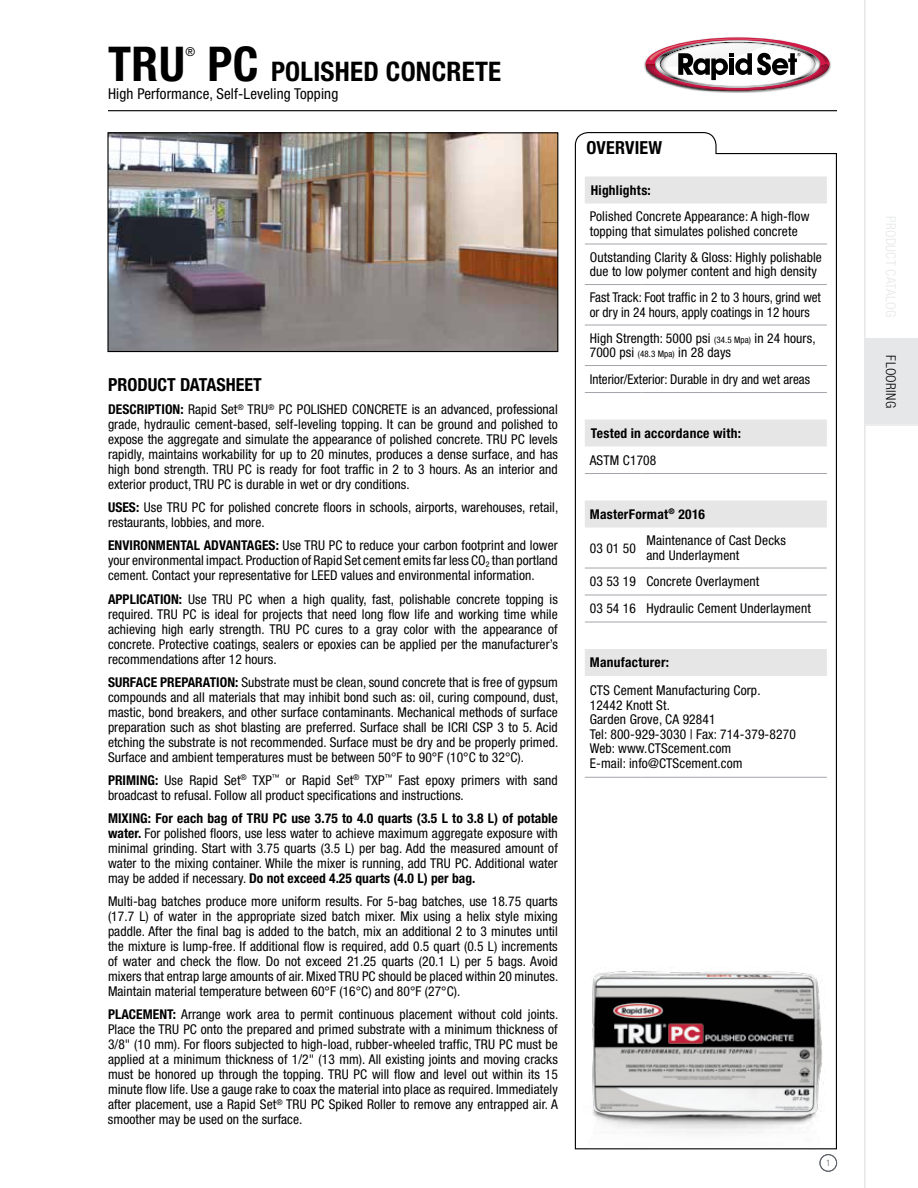
<style>
.page{position:relative;width:918px;height:1188px;background:#fff}
.page>*{position:absolute;margin:0;border:0;box-sizing:border-box;transform-origin:0 0}
.t1{font:700 condensed 48px "Helvetica Neue LT Std";color:#000}
.t2{font:700 condensed 27px "Helvetica Neue LT Std";letter-spacing:.01em;color:#000}
.t3{font:700 condensed 18px "Helvetica Neue LT Std";color:#000}
.t4{font:condensed 15px "Helvetica Neue LT Std";letter-spacing:.01em;color:#000}
.t5{font:condensed 13.5px/15px "Helvetica Neue LT Std";letter-spacing:.005em;color:#000}
.t6{font:700 condensed 13.5px "Helvetica Neue LT Std";letter-spacing:.02em;color:#000}
.t7{font:300 condensed 13.5px "Helvetica Neue LT Std";letter-spacing:.03em;color:#000}
.t8{font:condensed 12.3px "Helvetica Neue LT Std";color:#000}
.t9{font:300 condensed 9px "Helvetica Neue LT Std";color:#5f636a}
.s1{font-size:48px}
.s2{font-weight:700}
.s3{font-size:9px}
</style>
<div class="page">
<hr style="left:108px;top:110px;width:729px;height:1px;background:#000">
<svg style="left:574px;top:132px;width:263px;height:1018px"></svg>
<img style="left:576px;top:898px;width:260px;height:251px">
<img style="left:109px;top:134px;width:447px;height:216px">
<div style="left:107px;top:132px;width:451px;height:220px;border:1px solid #000"></div>
<img style="left:644px;top:59px;width:187px;height:34px">
<svg style="left:646px;top:37px;width:184px;height:54px"></svg>
<div style="left:820px;top:1154px;width:17px;height:18px;border:1px solid #5f636a;border-radius:50%"></div>
<svg style="left:864px;top:0;width:54px;height:339px"></svg>
<div style="left:864px;top:339px;width:54px;height:85px;background:#e6e7e8"></div>
<svg style="left:864px;top:424px;width:54px;height:764px"></svg>
<svg style="left:585px;top:177px;width:242px;height:499px"></svg>
<hr style="left:585px;top:777px;width:57px;height:1px;background:#a2a5aa">
<hr style="left:642px;top:777px;width:185px;height:1px;background:#a2a5aa">
<hr style="left:585px;top:244px;width:57px;height:1px;background:#a2a5aa">
<hr style="left:642px;top:244px;width:185px;height:1px;background:#a2a5aa">
<hr style="left:585px;top:284px;width:57px;height:1px;background:#a2a5aa">
<hr style="left:642px;top:284px;width:185px;height:1px;background:#a2a5aa">
<hr style="left:585px;top:325px;width:57px;height:1px;background:#a2a5aa">
<hr style="left:642px;top:325px;width:185px;height:1px;background:#a2a5aa">
<hr style="left:585px;top:365px;width:57px;height:1px;background:#a2a5aa">
<hr style="left:642px;top:365px;width:185px;height:1px;background:#a2a5aa">
<hr style="left:585px;top:473px;width:57px;height:1px;background:#a2a5aa">
<hr style="left:642px;top:473px;width:185px;height:1px;background:#a2a5aa">
<hr style="left:585px;top:568px;width:57px;height:1px;background:#a2a5aa">
<hr style="left:642px;top:568px;width:185px;height:1px;background:#a2a5aa">
<hr style="left:585px;top:595px;width:57px;height:1px;background:#a2a5aa">
<hr style="left:642px;top:595px;width:185px;height:1px;background:#a2a5aa">
<hr style="left:585px;top:392px;width:57px;height:1px;background:#a2a5aa">
<hr style="left:642px;top:392px;width:185px;height:1px;background:#a2a5aa">
<hr style="left:585px;top:622px;width:57px;height:1px;background:#a2a5aa">
<hr style="left:642px;top:622px;width:185px;height:1px;background:#a2a5aa">
<h1 class="t1" style="left:108px;top:35px;width:78px">TRU</h1>
<p class="t8" style="left:185px;top:44px;width:11px">®</p>
<h2 class="t2" style="left:207px;top:55px;width:295px"><span class="s1">PC</span> POLISHED CONCRETE</h2>
<p class="t4" style="left:108px;top:85px;width:232px">High Performance, Self-Leveling Topping</p>
<h3 class="t3" style="left:108px;top:374px;width:155px">PRODUCT DATASHEET</h3>
<p class="t5" style="left:108px;top:402px;width:451px;text-align:justify"><span class="s2">DESCRIPTION:</span> Rapid Set<sup>®</sup> TRU<sup>®</sup> PC POLISHED CONCRETE is an advanced, professional grade, hydraulic cement-based, self-leveling topping. It can be ground and polished to expose the aggregate and simulate the appearance of polished concrete. TRU PC levels rapidly, maintains workability for up to 20 minutes, produces a dense surface, and has high bond strength. TRU PC is ready for foot traffic in 2 to 3 hours. As an interior and exterior product, TRU PC is durable in wet or dry conditions.</p>
<p class="t5" style="left:108px;top:500px;width:452px"><span class="s2">USES:</span> Use TRU PC for polished concrete floors in schools, airports, warehouses, retail, restaurants, lobbies, and more.</p>
<p class="t5" style="left:108px;top:538px;width:451px;text-align:justify"><span class="s2">ENVIRONMENTAL ADVANTAGES:</span> Use TRU PC to reduce your carbon footprint and lower your environmental impact. Production of Rapid Set cement emits far less CO<sub>2</sub> than portland cement. Contact your representative for LEED values and environmental information.</p>
<p class="t5" style="left:108px;top:591px;width:451px;text-align:justify"><span class="s2">APPLICATION:</span> Use TRU PC when a high quality, fast, polishable concrete topping is required. TRU PC is ideal for projects that need long flow life and working time while achieving high early strength. TRU PC cures to a gray color with the appearance of concrete. Protective coatings, sealers or epoxies can be applied per the manufacturer’s recommendations after 12 hours.</p>
<p class="t5" style="left:108px;top:674px;width:452px;text-align:justify"><span class="s2">SURFACE PREPARATION:</span> Substrate must be clean, sound concrete that is free of gypsum compounds and all materials that may inhibit bond such as: oil, curing compound, dust, mastic, bond breakers, and other surface contaminants. Mechanical methods of surface preparation such as shot blasting are preferred. Surface shall be ICRI CSP 3 to 5. Acid etching the substrate is not recommended. Surface must be dry and be properly primed.<br>Surface and ambient temperatures must be between 50°F to 90°F (10°C to 32°C).</p>
<p class="t5" style="left:108px;top:772px;width:451px"><span class="s2">PRIMING:</span> Use Rapid Set<sup>®</sup> TXP<sup>™</sup> or Rapid Set<sup>®</sup> TXP<sup>™</sup> Fast epoxy primers with sand broadcast to refusal. Follow all product specifications and instructions.</p>
<p class="t5" style="left:108px;top:811px;width:451px;text-align:justify"><span class="s2">MIXING: For each bag of TRU PC use 3.75 to 4.0 quarts (3.5 L to 3.8 L) of potable water.</span> For polished floors, use less water to achieve maximum aggregate exposure with minimal grinding. Start with 3.75 quarts (3.5 L) per bag. Add the measured amount of water to the mixing container. While the mixer is running, add TRU PC. Additional water may be added if necessary. <span class="s2">Do not exceed 4.25 quarts (4.0 L) per bag.</span></p>
<p class="t5" style="left:108px;top:894px;width:452px;text-align:justify">Multi-bag batches produce more uniform results. For 5-bag batches, use 18.75 quarts (17.7 L) of water in the appropriate sized batch mixer. Mix using a helix style mixing paddle. After the final bag is added to the batch, mix an additional 2 to 3 minutes until the mixture is lump-free. If additional flow is required, add 0.5 quart (0.5 L) increments of water and check the flow. Do not exceed 21.25 quarts (20.1 L) per 5 bags. Avoid mixers that entrap large amounts of air. Mixed TRU PC should be placed within 20 minutes.<br>Maintain material temperature between 60°F (16°C) and 80°F (27°C).</p>
<p class="t5" style="left:108px;top:1007px;width:452px;text-align:justify"><span class="s2">PLACEMENT:</span> Arrange work area to permit continuous placement without cold joints.<br>Place the TRU PC onto the prepared and primed substrate with a minimum thickness of 3/8" (10 mm). For floors subjected to high-load, rubber-wheeled traffic, TRU PC must be applied at a minimum thickness of 1/2" (13 mm). All existing joints and moving cracks must be honored up through the topping. TRU PC will flow and level out within its 15 minute flow life. Use a gauge rake to coax the material into place as required. Immediately after placement, use a Rapid Set<sup>®</sup> TRU PC Spiked Roller to remove any entrapped air. A smoother may be used on the surface.</p>
<h3 class="t3" style="left:586px;top:136px;width:77px">OVERVIEW</h3>
<p class="t6" style="left:591px;top:182px;width:61px">Highlights:</p>
<p class="t5" style="left:590px;top:209px;width:221px;line-height:14.5px">Polished Concrete Appearance: A high-flow topping that simulates polished concrete</p>
<p class="t5" style="left:590px;top:250px;width:234px;line-height:14.5px">Outstanding Clarity &amp; Gloss: Highly polishable due to low polymer content and high density</p>
<p class="t5" style="left:590px;top:290px;width:233px;line-height:14.5px">Fast Track: Foot traffic in 2 to 3 hours, grind wet or dry in 24 hours, apply coatings in 12 hours</p>
<p class="t5" style="left:590px;top:331px;width:227px;line-height:14.5px">High Strength: 5000 psi <span class="s3">(34.5 Mpa)</span> in 24 hours,<br>7000 psi <span class="s3">(48.3 Mpa)</span> in 28 days</p>
<p class="t5" style="left:590px;top:371px;width:222px">Interior/Exterior: Durable in dry and wet areas</p>
<p class="t6" style="left:591px;top:425px;width:152px">Tested in accordance with:</p>
<p class="t5" style="left:590px;top:452px;width:68px">ASTM C1708</p>
<p class="t6" style="left:590px;top:506px;width:117px">MasterFormat<sup>®</sup> 2016</p>
<p class="t5" style="left:590px;top:540px;width:48px">03 01 50</p>
<p class="t5" style="left:646px;top:533px;width:141px;line-height:14.5px">Maintenance of Cast Decks and Underlayment</p>
<p class="t5" style="left:590px;top:568px;width:223px;line-height:27px">03 53 19 Concrete Overlayment<br>03 54 16 Hydraulic Cement Underlayment</p>
<p class="t6" style="left:590px;top:654px;width:81px">Manufacturer:</p>
<p class="t5" style="left:590px;top:683px;width:208px;line-height:14.5px">CTS Cement Manufacturing Corp.<br>12442 Knott St.<br>Garden Grove, CA 92841<br>Tel: 800-929-3030 | Fax: 714-379-8270<br>Web: www.CTScement.com<br>E-mail: info@CTScement.com</p>
<p class="t9" style="left:826px;top:1158px;width:6px">1</p>
<p class="t7" style="left:899px;top:355px;width:54px;rotate:90deg">FLOORING</p>
</div>
